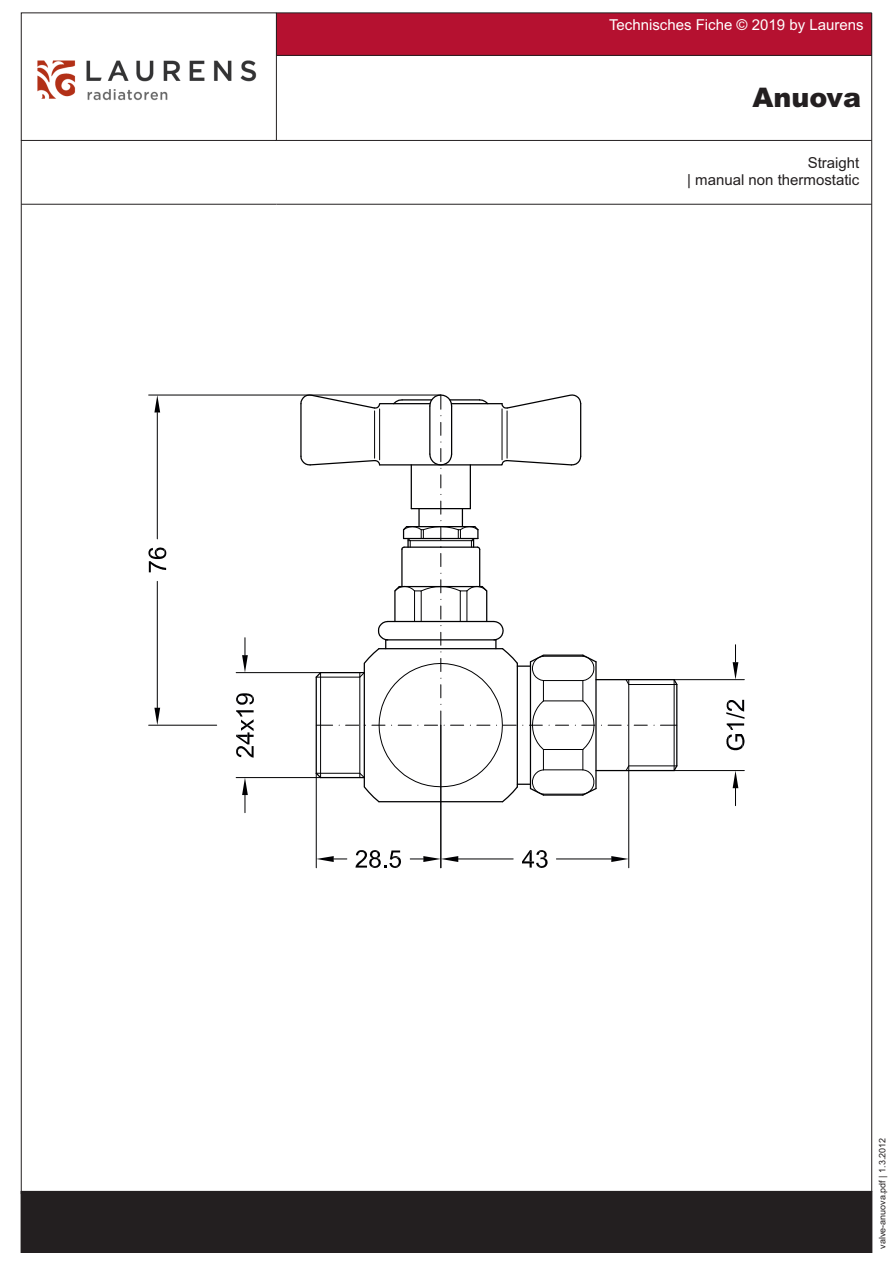
<style>
.page{position:relative;width:893px;height:1263px;background:#fff}
.page>*{position:absolute;margin:0;border:0;box-sizing:border-box;transform-origin:0 0}
.t1{font:900 27px "Arial";color:#231f20}
.t2{font:15px "Arial";color:#fff}
.t3{font:15px/16.2px "Arial";color:#231f20;text-align:right}
.t4{font:9px "Arial";color:#231f20}
</style>
<div class="page">
<div style="left:276px;top:13px;width:596px;height:42px;background:#b51130"></div>
<div style="left:21px;top:13px;width:256px;height:128px;border:1px solid #231f20"></div>
<hr style="left:21px;top:204px;width:255px;height:1px;background:#231f20">
<hr style="left:276px;top:204px;width:596px;height:1px;background:#231f20">
<hr style="left:276px;top:13px;width:596px;height:1px;background:#231f20">
<hr style="left:276px;top:55px;width:596px;height:1px;background:#231f20">
<hr style="left:276px;top:140px;width:596px;height:1px;background:#231f20">
<hr style="left:21px;top:140px;width:1px;height:1054px;background:#231f20">
<hr style="left:871px;top:13px;width:1px;height:1178px;background:#231f20">
<div style="left:21px;top:1191px;width:851px;height:61px;background:#231f20"></div>
<hr style="left:149px;top:725px;width:68px;height:1px;background:#000002">
<hr style="left:149px;top:395px;width:292px;height:1px;background:#000002">
<hr style="left:157px;top:581px;width:1px;height:127px;background:#000002">
<hr style="left:157px;top:412px;width:1px;height:127px;background:#000002">
<svg style="left:154px;top:708px;width:6px;height:17px"></svg>
<svg style="left:154px;top:395px;width:6px;height:17px"></svg>
<svg style="left:148px;top:547px;width:18px;height:25px"></svg>
<hr style="left:674px;top:770px;width:70px;height:1px;background:#000002">
<hr style="left:674px;top:679px;width:70px;height:1px;background:#000002">
<svg style="left:733px;top:770px;width:5px;height:36px"></svg>
<svg style="left:733px;top:645px;width:5px;height:35px"></svg>
<svg style="left:726px;top:700px;width:18px;height:50px"></svg>
<hr style="left:401px;top:549px;width:2px;height:38px;background:#000002">
<hr style="left:479px;top:549px;width:1px;height:38px;background:#000002">
<hr style="left:470px;top:465px;width:1px;height:44px;background:#000002">
<hr style="left:411px;top:465px;width:1px;height:44px;background:#000002">
<svg style="left:401px;top:501px;width:80px;height:66px"></svg>
<svg style="left:441px;top:475px;width:1px;height:13px"></svg>
<svg style="left:300px;top:394px;width:282px;height:75px"></svg>
<hr style="left:236px;top:672px;width:85px;height:1px;background:#000002">
<hr style="left:236px;top:777px;width:85px;height:1px;background:#000002">
<svg style="left:242px;top:638px;width:6px;height:35px"></svg>
<svg style="left:242px;top:777px;width:6px;height:36px"></svg>
<svg style="left:236px;top:693px;width:18px;height:65px"></svg>
<svg style="left:314px;top:580px;width:364px;height:223px"></svg>
<hr style="left:596px;top:679px;width:78px;height:1px;background:#000002">
<hr style="left:316px;top:773px;width:1px;height:95px;background:#000002">
<svg style="left:316px;top:856px;width:31px;height:6px"></svg>
<svg style="left:355px;top:850px;width:46px;height:18px"></svg>
<hr style="left:441px;top:725px;width:1px;height:143px;background:#000002">
<hr style="left:628px;top:770px;width:1px;height:98px;background:#000002">
<hr style="left:458px;top:859px;width:55px;height:1px;background:#000002">
<hr style="left:556px;top:859px;width:55px;height:1px;background:#000002">
<svg style="left:410px;top:856px;width:48px;height:6px"></svg>
<svg style="left:611px;top:856px;width:18px;height:6px"></svg>
<svg style="left:522px;top:850px;width:26px;height:18px"></svg>
<img style="left:37px;top:60px;width:220px;height:41px">
<p class="t2" style="left:609px;top:19px;width:256px">Technisches Fiche © 2019 by Laurens</p>
<h1 class="t1" style="left:752px;top:87px;width:110px">Anuova</h1>
<p class="t3" style="left:687px;top:155px;width:174px">Straight<br>| manual non thermostatic</p>
<p class="t4" style="left:879px;top:1248px;width:112px;rotate:-90deg">valve-anuova.pdf | 1.3.2012</p>
</div>
